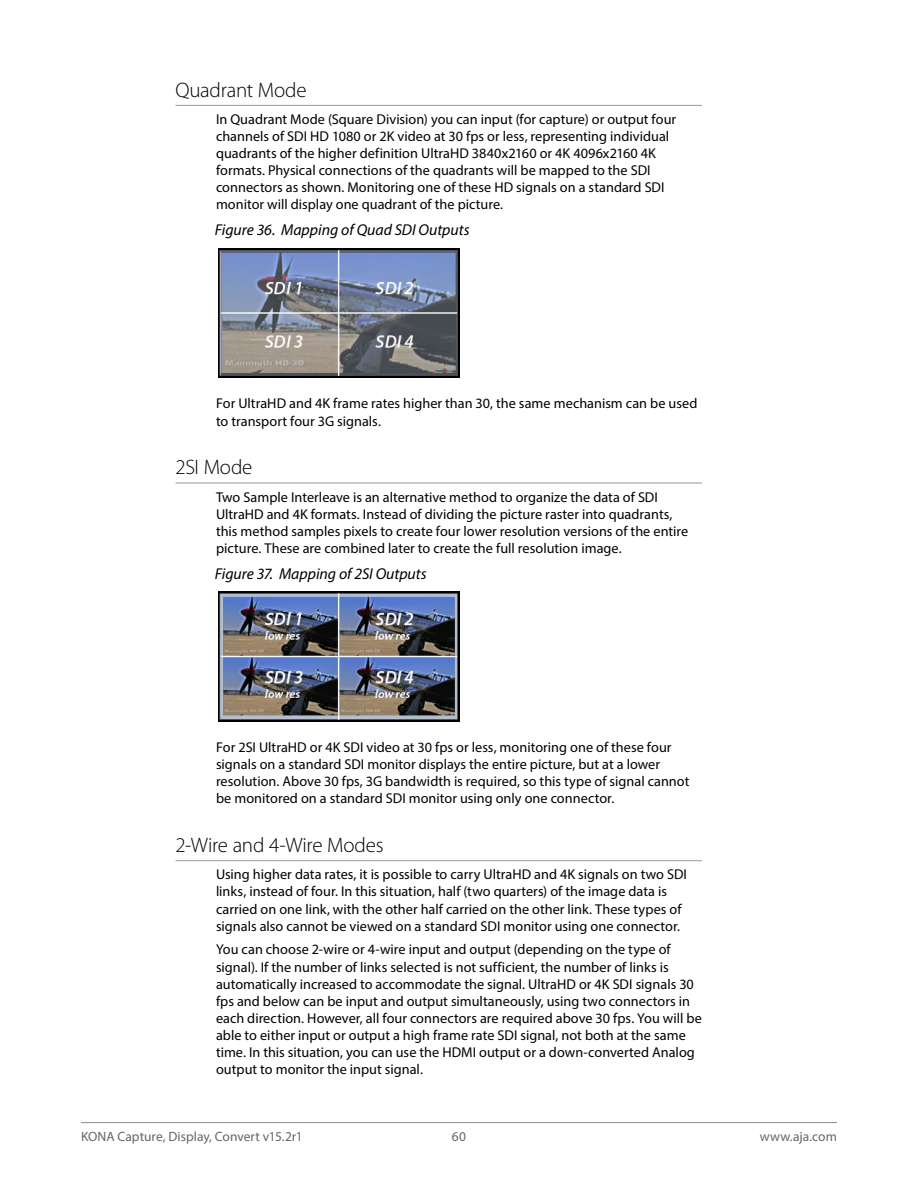
<style>
.page{position:relative;width:918px;height:1188px;background:#fff}
.page>*{position:absolute;margin:0;border:0;box-sizing:border-box;transform-origin:0 0}
._3Head{font:300 21px "Myriad Pro";letter-spacing:-.01em;color:#000}
.t1{font:italic 15.75px "Myriad Pro";letter-spacing:-.005em;color:#000}
.Body{font:14.25px/17.1px "Myriad Pro";color:#000}
.t2{font:13.5px "Myriad Pro";color:#666}
</style>
<div class="page">
<hr style="left:81px;top:1122px;width:756px;height:1px;background:#999">
<hr style="left:176px;top:105px;width:526px;height:1px;background:#999">
<hr style="left:176px;top:483px;width:526px;height:1px;background:#999">
<hr style="left:176px;top:860px;width:526px;height:1px;background:#999">
<img style="left:218px;top:248px;width:242px;height:130px">
<img style="left:218px;top:592px;width:242px;height:129px">
<p class="_3Head" style="left:176px;top:78px;width:133px">Quadrant Mode</p>
<p class="Body" style="left:216px;top:110px;width:462px">In Quadrant Mode (Square Division) you can input (for capture) or output four channels of SDI HD 1080 or 2K video at 30 fps or less, representing individual quadrants of the higher definition UltraHD 3840x2160 or 4K 4096x2160 4K formats. Physical connections of the quadrants will be mapped to the SDI connectors as shown. Monitoring one of these HD signals on a standard SDI monitor will display one quadrant of the picture.</p>
<p class="t1" style="left:215px;top:220px;width:256px">Figure 36. Mapping of Quad SDI Outputs</p>
<p class="Body" style="left:216px;top:395px;width:483px">For UltraHD and 4K frame rates higher than 30, the same mechanism can be used to transport four 3G signals.</p>
<p class="_3Head" style="left:176px;top:456px;width:79px">2SI Mode</p>
<p class="Body" style="left:216px;top:488px;width:474px">Two Sample Interleave is an alternative method to organize the data of SDI UltraHD and 4K formats. Instead of dividing the picture raster into quadrants, this method samples pixels to create four lower resolution versions of the entire picture. These are combined later to create the full resolution image.</p>
<p class="t1" style="left:215px;top:564px;width:213px">Figure 37. Mapping of 2SI Outputs</p>
<p class="Body" style="left:216px;top:738px;width:475px">For 2SI UltraHD or 4K SDI video at 30 fps or less, monitoring one of these four signals on a standard SDI monitor displays the entire picture, but at a lower resolution. Above 30 fps, 3G bandwidth is required, so this type of signal cannot be monitored on a standard SDI monitor using only one connector.</p>
<p class="_3Head" style="left:176px;top:834px;width:210px">2-Wire and 4‑Wire Modes</p>
<p class="Body" style="left:216px;top:866px;width:473px">Using higher data rates, it is possible to carry UltraHD and 4K signals on two SDI links, instead of four. In this situation, half (two quarters) of the image data is carried on one link, with the other half carried on the other link. These types of signals also cannot be viewed on a standard SDI monitor using one connector.</p>
<p class="Body" style="left:216px;top:941px;width:487px">You can choose 2-wire or 4-wire input and output (depending on the type of signal). If the number of links selected is not sufficient, the number of links is automatically increased to accommodate the signal. UltraHD or 4K SDI signals 30 fps and below can be input and output simultaneously, using two connectors in each direction. However, all four connectors are required above 30 fps. You will be able to either input or output a high frame rate SDI signal, not both at the same time. In this situation, you can use the HDMI output or a down-converted Analog output to monitor the input signal.</p>
<p class="t2" style="left:81px;top:1128px;width:223px">KONA Capture, Display, Convert v15.2r1</p>
<p class="t2" style="left:452px;top:1128px;width:15px">60</p>
<p class="t2" style="left:760px;top:1128px;width:79px">www.aja.com</p>
</div>
